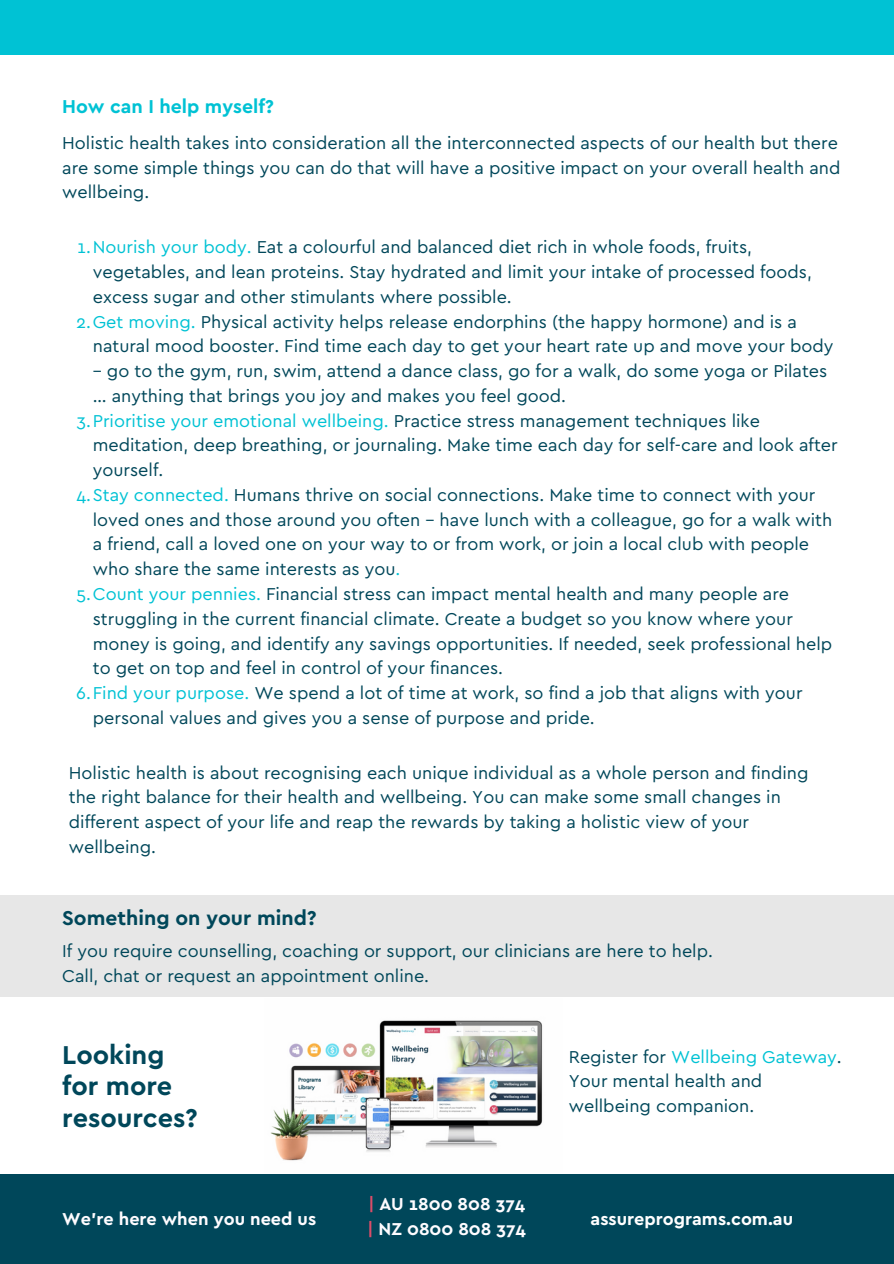
<style>
.page{position:relative;width:894px;height:1264px;background:#fff}
.page>*{position:absolute;margin:0;border:0;box-sizing:border-box;transform-origin:0 0}
.t1{font:700 27px/31.5px "Cera Basic";color:#00475a}
.t2{font:700 21px "Cera Basic";color:#00475a}
.t3{font:700 19.5px "Cera Basic";color:#00c2d4}
.t4{font:18px/24.8px "Cera Basic";color:#00475a}
.t5{font:700 18px/24.8px "Cera Basic";color:#fefcff}
.t6{font:700 18px "Cera Basic";color:#fff}
.s1{color:#00c2d4}
.s2{color:#db4d69}
</style>
<div class="page">
<div style="left:0;top:0;width:893px;height:55px;background:#00c2d4"></div>
<div style="left:0;top:1174px;width:893px;height:89px;background:#00475a"></div>
<div style="left:0;top:895px;width:893px;height:101px;background:#e7e7e7"></div>
<img style="left:270px;top:1020px;width:273px;height:141px">
<p class="t3" style="left:62px;top:94px;width:213px">How can I help myself?</p>
<h2 class="t4" style="left:62px;top:129px;width:779px">Holistic health takes into consideration all the interconnected aspects of our health but there are some simple things you can do that will have a positive impact on your overall health and wellbeing.</h2>
<p class="t4" style="left:93px;top:233px;width:720px;text-indent:-16px"><span class="s1">1.Nourish your body.</span> Eat a colourful and balanced diet rich in whole foods, fruits, vegetables, and lean proteins. Stay hydrated and limit your intake of processed foods, excess sugar and other stimulants where possible.</p>
<h1 class="t4" style="left:93px;top:308px;width:742px;text-indent:-17px"><span class="s1">2.Get moving.</span> Physical activity helps release endorphins (the happy hormone) and is a natural mood booster. Find time each day to get your heart rate up and move your body</h1>
<h1 class="t4" style="left:93px;top:357px;width:736px">– go to the gym, run, swim, attend a dance class, go for a walk, do some yoga or Pilates … anything that brings you joy and makes you feel good.</h1>
<p class="t4" style="left:93px;top:407px;width:746px;text-indent:-16px"><span class="s1">3.Prioritise your emotional wellbeing.</span> Practice stress management techniques like meditation, deep breathing, or journaling. Make time each day for self-care and look after yourself.</p>
<p class="t4" style="left:93px;top:481px;width:740px;text-indent:-16px"><span class="s1">4.Stay connected.</span> Humans thrive on social connections. Make time to connect with your loved ones and those around you often – have lunch with a colleague, go for a walk with a friend, call a loved one on your way to or from work, or join a local club with people who share the same interests as you<span class="s1">.</span></p>
<h4 class="t4" style="left:93px;top:580px;width:740px;text-indent:-16px"><span class="s1">5.Count your pennies.</span> Financial stress can impact mental health and many people are struggling in the current financial climate. Create a budget so you know where your money is going, and identify any savings opportunities. If needed, seek professional help to get on top and feel in control of your finances.</h4>
<h3 class="t4" style="left:93px;top:679px;width:711px;text-indent:-17px"><span class="s1">6.Find your purpose.</span> We spend a lot of time at work, so find a job that aligns with your personal values and gives you a sense of purpose and pride.</h3>
<h4 class="t4" style="left:69px;top:759px;width:741px">Holistic health is about recognising each unique individual as a whole person and finding the right balance for their health and wellbeing. You can make some small changes in different aspect of your life and reap the rewards by taking a holistic view of your wellbeing.</h4>
<p class="t2" style="left:62px;top:903px;width:256px">Something on your mind?</p>
<p class="t4" style="left:62px;top:937px;width:652px">If you require counselling, coaching or support, our clinicians are here to help.</p>
<p class="t4" style="left:62px;top:962px;width:368px">Call, chat or request an appointment online.</p>
<p class="t1" style="left:62px;top:1037px;width:137px">Looking for more resources?</p>
<p class="t4" style="left:568px;top:1042px;width:274px">Register for <span class="s1">Wellbeing Gateway</span>.<br>Your mental health and wellbeing companion.</p>
<p class="t5" style="left:62px;top:1204px;width:255px">We’re here when you need us</p>
<p class="t5" style="left:367px;top:1190px;width:160px"><span class="s2">|</span> AU 1800 808 374 <span class="s2">|</span> NZ 0800 808 374</p>
<p class="t6" style="left:590px;top:1206px;width:204px">assureprograms.com.au</p>
</div>
